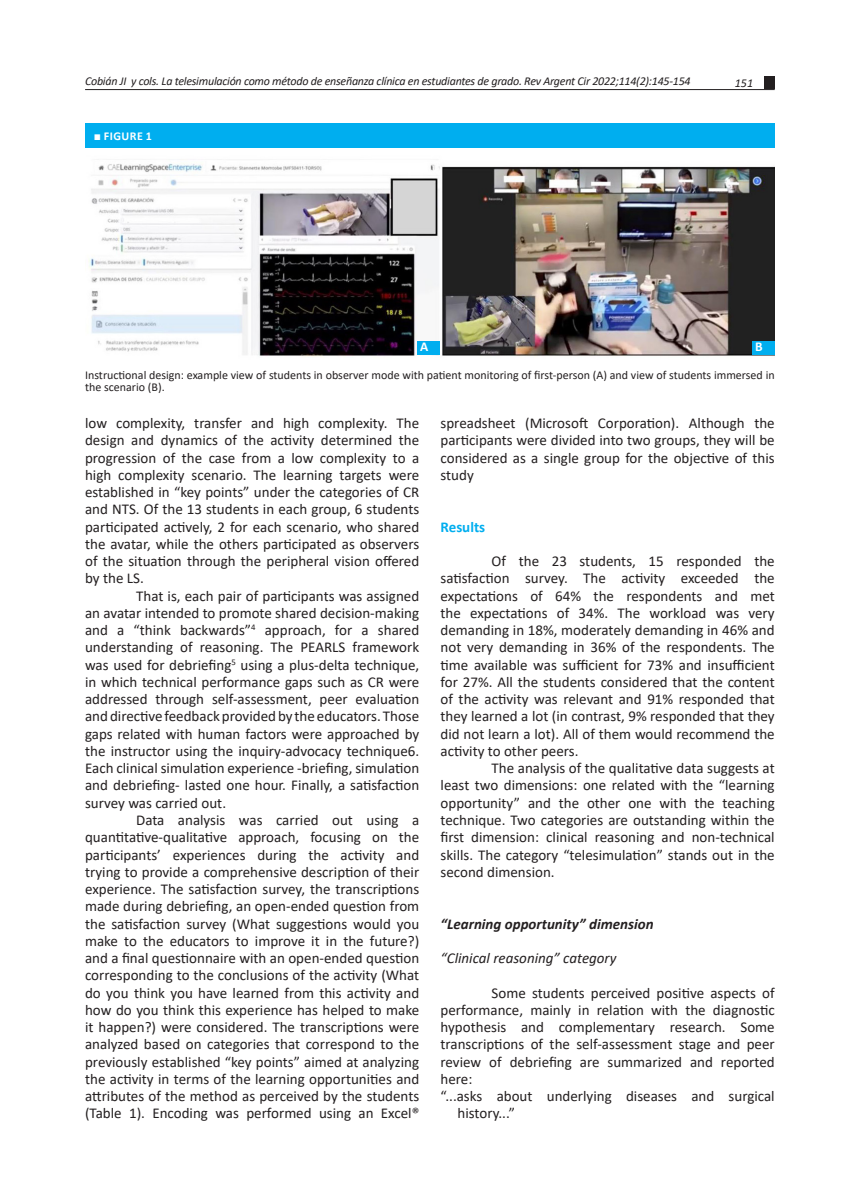
<style>
.page{position:relative;width:851px;height:1191px;background:#fff}
.page>*{position:absolute;margin:0;border:0;box-sizing:border-box;transform-origin:0 0}
.Texto_GRAL_CON_TAB{font:15px/17.2px "Calibri";color:#231f20;text-align:justify}
.Sangría_01{font:15px/17.2px "Calibri";color:#231f20}
.Texto_GRAL{font:italic 700 15px "Calibri";color:#231f20}
.Texto_GRAL-2{font:italic 15px "Calibri";color:#231f20}
.Texto_GRAL-3{font:700 15px "Calibri";color:#00aeef}
.Texto_GRAL-4{font:700 13.5px "Calibri";color:#fff}
.Texto_GRAL-5{font:12px/12px "Calibri";color:#231f20}
.t1{font:italic 12px "Calibri";letter-spacing:-.02em;color:#231f20}
.t2{font:700 12px "Calibri";letter-spacing:.04em;color:#fff}
.s1{font-family:"Garamond"}
</style>
<div class="page">
<hr style="left:85px;top:89px;width:689px;height:1px;background:#231f20">
<div style="left:763px;top:76px;width:11px;height:13px;background:#231f20"></div>
<img style="left:88px;top:163px;width:686px;height:194px">
<div style="left:85px;top:123px;width:689px;height:25px;background:#00aeef"></div>
<div style="left:417px;top:341px;width:22px;height:14px;background:#00aeef"></div>
<div style="left:752px;top:341px;width:22px;height:14px;background:#00aeef"></div>
<p class="t1" style="left:85px;top:73px;width:607px">Cobián JI y cols. La telesimulación como método de enseñanza clínica en estudiantes de grado. Rev Argent Cir 2022;114(2):145-154</p>
<p class="t2" style="left:94px;top:128px;width:60px"><span class="s1">■</span> FIGURE 1</p>
<p class="t1" style="left:734px;top:74px;width:20px">151</p>
<p class="Texto_GRAL-4" style="left:420px;top:337px;width:10px">A</p>
<p class="Texto_GRAL-4" style="left:755px;top:337px;width:9px">B</p>
<p class="Texto_GRAL-5" style="left:85px;top:369px;width:691px">Instructional design: example view of students in observer mode with patient monitoring of first-person (A) and view of students immersed in the scenario (B).</p>
<p class="Texto_GRAL_CON_TAB" style="left:85px;top:414px;width:335px">low complexity, transfer and high complexity. The design and dynamics of the activity determined the progression of the case from a low complexity to a high complexity scenario. The learning targets were established in “key points” under the categories of CR and NTS. Of the 13 students in each group, 6 students participated actively, 2 for each scenario, who shared the avatar, while the others participated as observers of the situation through the peripheral vision offered by the LS.</p>
<p class="Texto_GRAL_CON_TAB" style="left:85px;top:586px;width:335px;text-indent:51px">That is, each pair of participants was assigned an avatar intended to promote shared decision-making and a “think backwards”<sup>4</sup> approach, for a shared understanding of reasoning. The PEARLS framework was used for debriefing<sup>5</sup> using a plus-delta technique, in which technical performance gaps such as CR were addressed through self-assessment, peer evaluation and directive feedback provided by the educators. Those gaps related with human factors were approached by the instructor using the inquiry-advocacy technique6.<br>Each clinical simulation experience -briefing, simulation and debriefing- lasted one hour. Finally, a satisfaction survey was carried out.</p>
<p class="Texto_GRAL_CON_TAB" style="left:85px;top:811px;width:335px;text-indent:51px">Data analysis was carried out using a quantitative-qualitative approach, focusing on the participants’ experiences during the activity and trying to provide a comprehensive description of their experience. The satisfaction survey, the transcriptions made during debriefing, an open-ended question from the satisfaction survey (What suggestions would you make to the educators to improve it in the future?) and a final questionnaire with an open-ended question corresponding to the conclusions of the activity (What do you think you have learned from this activity and how do you think this experience has helped to make it happen?) were considered. The transcriptions were analyzed based on categories that correspond to the previously established “key points” aimed at analyzing the activity in terms of the learning opportunities and attributes of the method as perceived by the students (Table 1). Encoding was performed using an Excel®</p>
<p class="Texto_GRAL_CON_TAB" style="left:440px;top:414px;width:335px">spreadsheet (Microsoft Corporation). Although the participants were divided into two groups, they will be considered as a single group for the objective of this study</p>
<p class="Texto_GRAL-3" style="left:440px;top:516px;width:46px">Results</p>
<p class="Texto_GRAL_CON_TAB" style="left:440px;top:552px;width:335px;text-indent:51px">Of the 23 students, 15 responded the satisfaction survey. The activity exceeded the expectations of 64% the respondents and met the expectations of 34%. The workload was very demanding in 18%, moderately demanding in 46% and not very demanding in 36% of the respondents. The time available was sufficient for 73% and insufficient for 27%. All the students considered that the content of the activity was relevant and 91% responded that they learned a lot (in contrast, 9% responded that they did not learn a lot). All of them would recommend the activity to other peers.</p>
<p class="Texto_GRAL_CON_TAB" style="left:440px;top:759px;width:335px;text-indent:51px">The analysis of the qualitative data suggests at least two dimensions: one related with the “learning opportunity” and the other one with the teaching technique. Two categories are outstanding within the first dimension: clinical reasoning and non-technical skills. The category “telesimulation” stands out in the second dimension.</p>
<p class="Texto_GRAL" style="left:440px;top:913px;width:214px">“Learning opportunity” dimension</p>
<p class="Texto_GRAL-2" style="left:440px;top:947px;width:177px">“Clinical reasoning” category</p>
<p class="Texto_GRAL_CON_TAB" style="left:440px;top:983px;width:335px;text-indent:51px">Some students perceived positive aspects of performance, mainly in relation with the diagnostic hypothesis and complementary research. Some transcriptions of the self-assessment stage and peer review of debriefing are summarized and reported here:</p>
<p class="Sangría_01" style="left:457px;top:1087px;width:318px;text-indent:-17px">“...asks about underlying diseases and surgical history...”</p>
</div>
